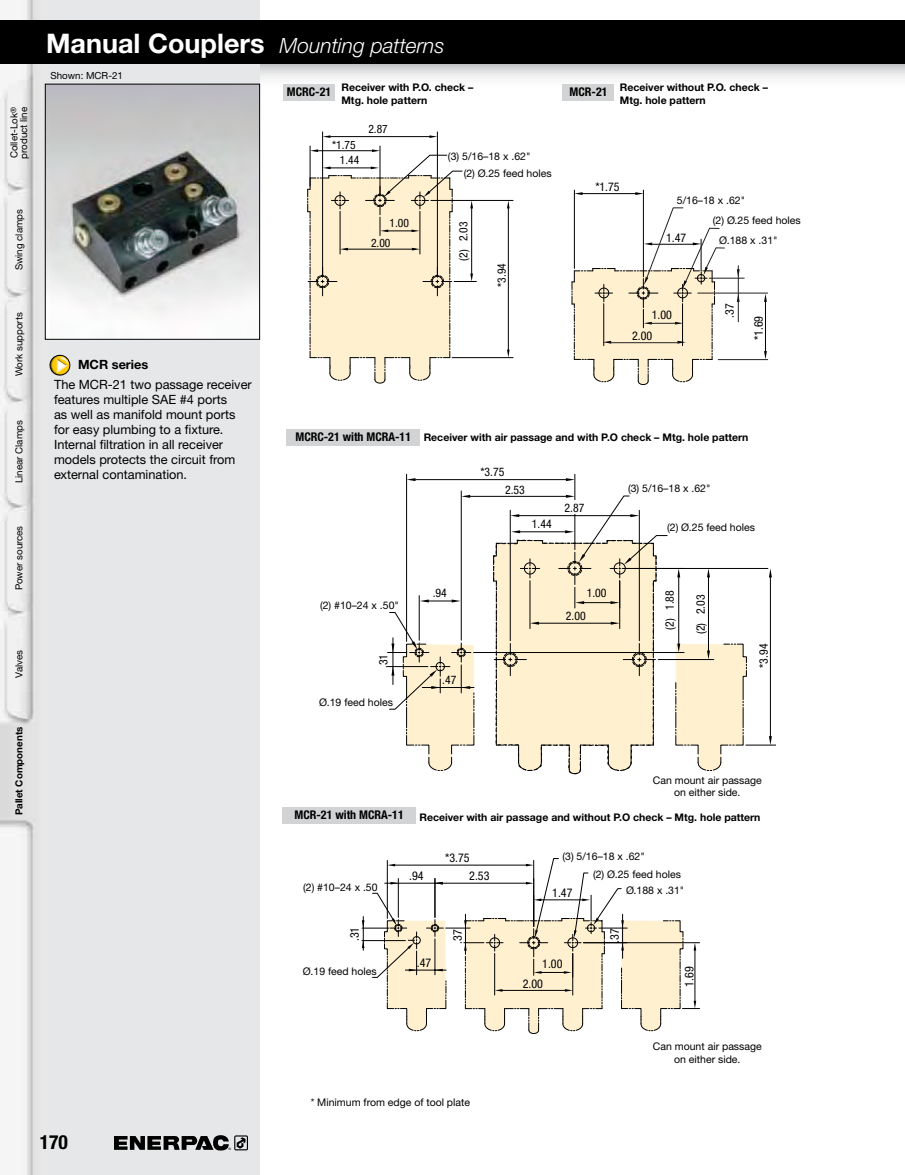
<style>
.page{position:relative;width:905px;height:1175px;background:#fff}
.page>*{position:absolute;margin:0;border:0;box-sizing:border-box;transform-origin:0 0}
.t1{font:italic 300 21px "Helvetica Neue LTW1 G";color:#fff}
.t2{font:700 condensed 19.5px "Helvetica Neue LTW1 G";color:#000}
.t3{font:12.75px/15px "Helvetica Neue LTW1 G";color:#000}
.t4{font:700 12.75px "Helvetica Neue LTW1 G";color:#000}
.t5{font:condensed 12px/20.1px "Helvetica Neue LTW1 G";color:#000}
.t6{font:700 condensed 12px "Helvetica Neue LTW1 G";color:#000}
.t7{font:condensed 11.85px "Helvetica Neue LTW1 G";color:#000}
.t8{font:condensed 11.55px "Helvetica Neue LTW1 G";color:#000}
.t9{font:10.5px/12.6px "Helvetica Neue LTW1 G";color:#000}
.t10{font:700 10.5px/12.6px "Helvetica Neue LTW1 G";color:#000}
.t11{font:9.75px/9.8px "Helvetica Neue LTW1 G";color:#000}
.t12{font:700 9.75px "Helvetica Neue LTW1 G";color:#000}
.t13{font:3.3px "Helvetica Neue";color:#000}
.s1{font-weight:700;font-style:normal;font-size:27px}
</style>
<div class="page">
<div style="left:46px;top:0;width:214px;height:1174px;background:#e6e7e8"></div>
<img style="left:0;top:0;width:50px;height:1174px">
<svg style="left:48px;top:354px;width:23px;height:22px"></svg>
<svg style="left:114px;top:1135px;width:134px;height:15px"></svg>
<hr style="left:322px;top:132px;width:1px;height:143px;background:#000">
<hr style="left:437px;top:132px;width:1px;height:143px;background:#000">
<hr style="left:330px;top:136px;width:102px;height:1px;background:#000">
<svg style="left:322px;top:135px;width:8px;height:3px"></svg>
<svg style="left:429px;top:135px;width:8px;height:3px"></svg>
<hr style="left:452px;top:357px;width:61px;height:1px;background:#000">
<hr style="left:431px;top:200px;width:82px;height:1px;background:#000">
<hr style="left:508px;top:207px;width:1px;height:142px;background:#000">
<svg style="left:507px;top:349px;width:2px;height:8px"></svg>
<svg style="left:507px;top:200px;width:2px;height:8px"></svg>
<hr style="left:310px;top:146px;width:1px;height:40px;background:#000">
<hr style="left:380px;top:146px;width:1px;height:48px;background:#000">
<svg style="left:307px;top:149px;width:169px;height:234px"></svg>
<hr style="left:765px;top:298px;width:1px;height:56px;background:#000">
<hr style="left:580px;top:193px;width:56px;height:1px;background:#000">
<svg style="left:575px;top:192px;width:7px;height:3px"></svg>
<svg style="left:635px;top:192px;width:8px;height:3px"></svg>
<hr style="left:574px;top:190px;width:1px;height:78px;background:#000">
<hr style="left:643px;top:190px;width:1px;height:87px;background:#000">
<hr style="left:697px;top:293px;width:70px;height:1px;background:#231f20">
<hr style="left:718px;top:359px;width:49px;height:1px;background:#231f20">
<hr style="left:709px;top:278px;width:35px;height:1px;background:#231f20">
<svg style="left:571px;top:207px;width:153px;height:178px"></svg>
<hr style="left:738px;top:266px;width:1px;height:56px;background:#231f20">
<hr style="left:610px;top:342px;width:69px;height:1px;background:#231f20">
<div style="left:282px;top:806px;width:133px;height:17px;background:#d1d3d4"></div>
<div style="left:283px;top:84px;width:51px;height:17px;background:#d1d3d4"></div>
<div style="left:286px;top:429px;width:134px;height:17px;background:#d1d3d4"></div>
<div style="left:562px;top:84px;width:51px;height:17px;background:#d1d3d4"></div>
<img style="left:47px;top:86px;width:211px;height:251px">
<div style="left:45px;top:84px;width:215px;height:255px;border:1px solid #000"></div>
<hr style="left:419px;top:595px;width:1px;height:45px;background:#000">
<svg style="left:420px;top:599px;width:40px;height:3px"></svg>
<hr style="left:473px;top:652px;width:211px;height:1px;background:#000">
<hr style="left:678px;top:575px;width:1px;height:68px;background:#000">
<svg style="left:677px;top:569px;width:3px;height:8px"></svg>
<hr style="left:658px;top:659px;width:55px;height:1px;background:#000">
<hr style="left:708px;top:577px;width:1px;height:75px;background:#000">
<svg style="left:707px;top:569px;width:3px;height:8px"></svg>
<svg style="left:675px;top:643px;width:72px;height:128px"></svg>
<hr style="left:461px;top:491px;width:1px;height:149px;background:#000">
<hr style="left:470px;top:496px;width:99px;height:1px;background:#000">
<svg style="left:461px;top:495px;width:9px;height:3px"></svg>
<hr style="left:745px;top:745px;width:30px;height:1px;background:#000">
<hr style="left:624px;top:568px;width:143px;height:1px;background:#000">
<hr style="left:770px;top:576px;width:1px;height:160px;background:#000">
<svg style="left:768px;top:736px;width:3px;height:9px"></svg>
<svg style="left:768px;top:568px;width:3px;height:9px"></svg>
<svg style="left:387px;top:612px;width:87px;height:159px"></svg>
<hr style="left:406px;top:474px;width:1px;height:167px;background:#000">
<hr style="left:574px;top:474px;width:1px;height:75px;background:#000">
<hr style="left:415px;top:479px;width:154px;height:1px;background:#000">
<svg style="left:406px;top:478px;width:9px;height:3px"></svg>
<svg style="left:566px;top:478px;width:9px;height:3px"></svg>
<svg style="left:493px;top:495px;width:174px;height:279px"></svg>
<div style="left:560px;top:500px;width:28px;height:14px;background:#fff"></div>
<svg style="left:362px;top:858px;width:337px;height:175px"></svg>
<hr style="left:362px;top:940px;width:43px;height:1px;background:#000">
<div style="left:0;top:20px;width:904px;height:44px;background:#000"></div>
<p class="t11" style="left:9px;top:159px;width:53px;rotate:-90deg">Collet-Lok<sup>® </sup>product line</p>
<p class="t11" style="left:14px;top:270px;width:63px;rotate:-90deg">Swing clamps</p>
<p class="t11" style="left:14px;top:376px;width:66px;rotate:-90deg">Work supports</p>
<p class="t11" style="left:14px;top:483px;width:64px;rotate:-90deg">Linear Clamps</p>
<p class="t11" style="left:14px;top:590px;width:66px;rotate:-90deg">Power sources</p>
<p class="t11" style="left:14px;top:677px;width:29px;rotate:-90deg">Valves</p>
<p class="t12" style="left:13px;top:815px;width:90px;rotate:-90deg">Pallet Components</p>
<h1 class="t1" style="left:46px;top:33px;width:400px"><span class="s1">Manual Couplers</span> Mounting patterns</h1>
<p class="t11" style="left:51px;top:70px;width:74px">Shown: MCR-21</p>
<p class="t4" style="left:78px;top:356px;width:72px">MCR series</p>
<p class="t3" style="left:54px;top:377px;width:199px">The MCR-21 two passage receiver features multiple SAE #4 ports<br>as well as manifold mount ports for easy plumbing to a fixture.<br>Internal filtration in all receiver models protects the circuit from external contamination.</p>
<p class="t6" style="left:287px;top:85px;width:46px">MCRC-21</p>
<p class="t10" style="left:341px;top:81px;width:133px">Receiver with P.O. check –<br>Mtg. hole pattern</p>
<p class="t8" style="left:368px;top:122px;width:21px">2.87</p>
<p class="t8" style="left:332px;top:138px;width:25px">*1.75</p>
<p class="t8" style="left:340px;top:153px;width:21px">1.44</p>
<p class="t8" style="left:389px;top:216px;width:21px">1.00</p>
<p class="t8" style="left:371px;top:236px;width:21px">2.00</p>
<p class="t9" style="left:464px;top:148px;width:89px;line-height:16.8px;text-indent:-16px">(3) 5/16–18 x .62"<br>(2) Ø.25 feed holes</p>
<p class="t8" style="left:456px;top:260px;width:40px;rotate:-90deg">(2) 2.03</p>
<p class="t8" style="left:494px;top:287px;width:25px;rotate:-90deg">*3.94</p>
<p class="t6" style="left:569px;top:85px;width:39px">MCR-21</p>
<p class="t10" style="left:620px;top:81px;width:150px">Receiver without P.O. check –<br>Mtg. hole pattern</p>
<p class="t5" style="left:595px;top:176px;width:26px">*1.75</p>
<p class="t9" style="left:677px;top:194px;width:70px">5/16–18 x .62"</p>
<p class="t9" style="left:712px;top:214px;width:89px">(2) Ø.25 feed holes</p>
<p class="t9" style="left:719px;top:234px;width:60px">Ø.188 x .31"</p>
<p class="t5" style="left:666px;top:228px;width:22px">1.47</p>
<p class="t5" style="left:651px;top:304px;width:22px">1.00</p>
<p class="t5" style="left:632px;top:326px;width:22px">2.00</p>
<p class="t5" style="left:719px;top:317px;width:16px;rotate:-90deg">.37</p>
<p class="t5" style="left:748px;top:340px;width:26px;rotate:-90deg">*1.69</p>
<p class="t6" style="left:295px;top:430px;width:117px">MCRC-21 with MCRA-11</p>
<p class="t10" style="left:423px;top:431px;width:326px">Receiver with air passage and with P.O check – Mtg. hole pattern</p>
<p class="t7" style="left:480px;top:465px;width:25px">*3.75</p>
<p class="t7" style="left:505px;top:482px;width:21px">2.53</p>
<p class="t7" style="left:532px;top:517px;width:21px">1.44</p>
<p class="t7" style="left:564px;top:500px;width:21px">2.87</p>
<p class="t9" style="left:628px;top:481px;width:84px">(3) 5/16–18 x .62"</p>
<p class="t9" style="left:667px;top:521px;width:89px">(2) Ø.25 feed holes</p>
<p class="t9" style="left:320px;top:599px;width:80px">(2) #10–24 x .50"</p>
<p class="t7" style="left:376px;top:668px;width:16px;rotate:-90deg">.31</p>
<p class="t9" style="left:319px;top:695px;width:75px">Ø.19 feed holes</p>
<p class="t7" style="left:432px;top:586px;width:16px">.94</p>
<p class="t7" style="left:442px;top:673px;width:16px">.47</p>
<p class="t7" style="left:586px;top:586px;width:21px">1.00</p>
<p class="t7" style="left:566px;top:609px;width:21px">2.00</p>
<p class="t7" style="left:662px;top:630px;width:41px;rotate:-90deg">(2) 1.88</p>
<p class="t7" style="left:693px;top:634px;width:41px;rotate:-90deg">(2) 2.03</p>
<p class="t7" style="left:756px;top:668px;width:25px;rotate:-90deg">*3.94</p>
<p class="t9" style="left:653px;top:773px;width:110px;text-align:center">Can mount air passage on either side.</p>
<p class="t6" style="left:294px;top:807px;width:111px">MCR-21 with MCRA-11</p>
<p class="t10" style="left:419px;top:810px;width:342px">Receiver with air passage and without P.O check – Mtg. hole pattern</p>
<p class="t9" style="left:303px;top:881px;width:76px">(2) #10–24 x .50</p>
<p class="t5" style="left:445px;top:847px;width:26px">*3.75</p>
<p class="t5" style="left:409px;top:866px;width:16px">.94</p>
<p class="t5" style="left:469px;top:865px;width:22px">2.53</p>
<p class="t9" style="left:593px;top:847px;width:89px;line-height:17.5px;text-indent:-31px">(3) 5/16–18 x .62"<br>(2) Ø.25 feed holes</p>
<p class="t9" style="left:626px;top:883px;width:60px">Ø.188 x .31"</p>
<p class="t5" style="left:552px;top:883px;width:22px">1.47</p>
<p class="t5" style="left:344px;top:941px;width:16px;rotate:-90deg">.31</p>
<p class="t5" style="left:447px;top:943px;width:16px;rotate:-90deg">.37</p>
<p class="t5" style="left:604px;top:942px;width:16px;rotate:-90deg">.37</p>
<p class="t9" style="left:303px;top:964px;width:75px">Ø.19 feed holes</p>
<p class="t5" style="left:417px;top:953px;width:16px">.47</p>
<p class="t5" style="left:522px;top:953px;width:41px;text-indent:20px">1.00<br>2.00</p>
<p class="t5" style="left:679px;top:986px;width:22px;rotate:-90deg">1.69</p>
<h2 class="t2" style="left:40px;top:1130px;width:30px">170</h2>
<p class="t13" style="left:229px;top:1146px;width:4px">®</p>
<p class="t9" style="left:311px;top:1095px;width:161px">* Minimum from edge of tool plate</p>
<p class="t9" style="left:653px;top:1040px;width:110px;text-align:center">Can mount air passage on either side.</p>
</div>
